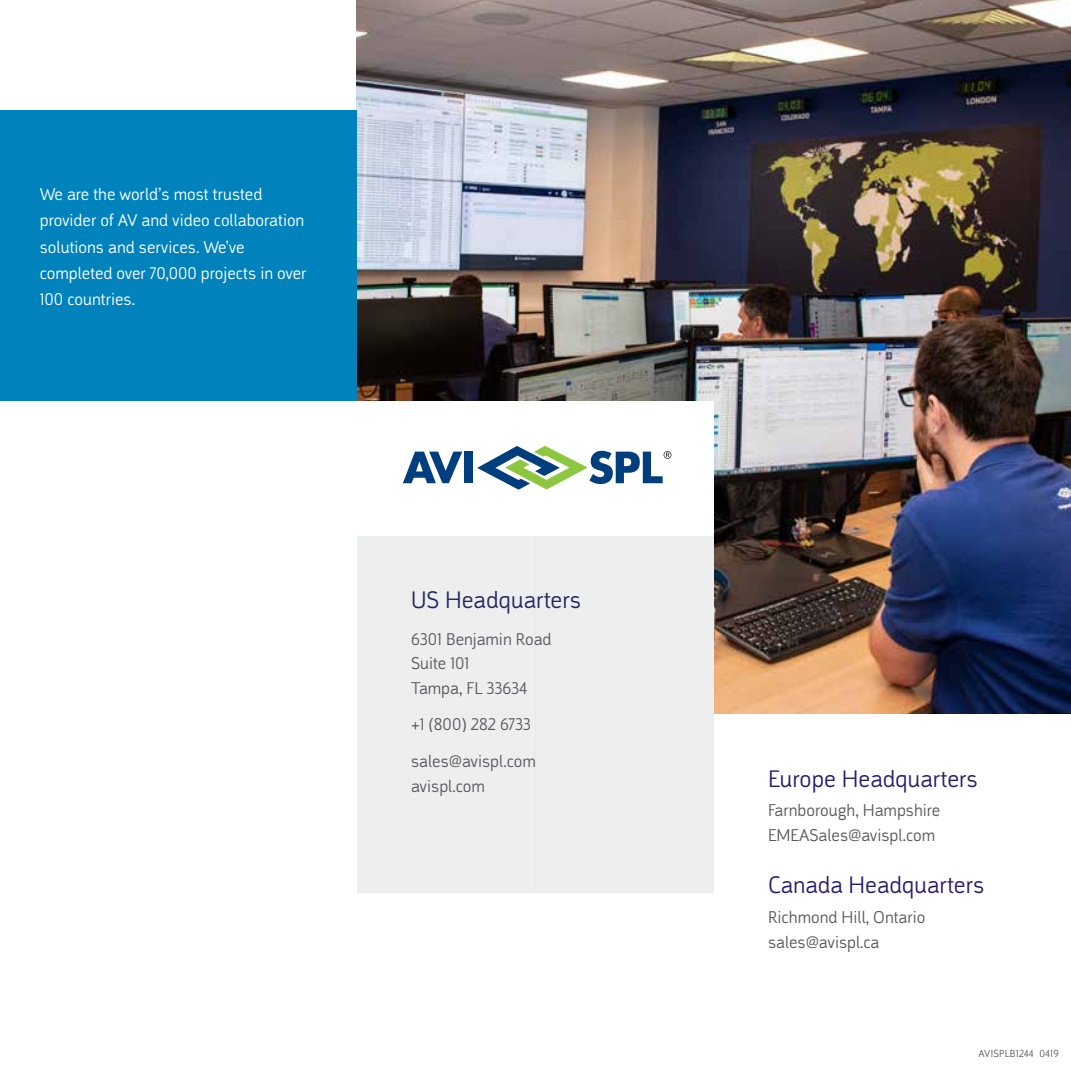
<style>
.page{position:relative;width:1071px;height:1071px;background:#fff}
.page>*{position:absolute;margin:0;border:0;box-sizing:border-box;transform-origin:0 0}
.t1{font:300 24.5px "Argumentum";color:#271d70}
.t2{font:300 24.5px "Argumentum";color:#27255f}
.t3{font:300 17.5px/24.5px "Argumentum";color:#58595b}
.t4{font:300 17.5px/26.2px "Argumentum";color:#fff}
.t5{font:300 10.5px "Argumentum";letter-spacing:.025em;color:#58595b}
</style>
<div class="page">
<img style="left:357px;top:0;width:714px;height:714px">
<div style="left:357px;top:536px;width:178px;height:178px;background:#edeeee"></div>
<div style="left:357px;top:714px;width:178px;height:179px;background:#edeeee"></div>
<div style="left:535px;top:536px;width:179px;height:178px;background:#edeeee"></div>
<div style="left:535px;top:714px;width:179px;height:179px;background:#edeeee"></div>
<div style="left:348px;top:401px;width:366px;height:135px;background:#fff"></div>
<svg style="left:403px;top:452px;width:59px;height:31px"></svg>
<div style="left:465px;top:452px;width:8px;height:31px;background:#003e7e"></div>
<svg style="left:477px;top:446px;width:194px;height:44px"></svg>
<div style="left:0;top:111px;width:357px;height:290px;background:#0083bd"></div>
<p class="t4" style="left:40px;top:181px;width:268px">We are the world’s most trusted provider of AV and video collaboration solutions and services. We’ve completed over 70,000 projects in over<br>100 countries.</p>
<h1 class="t2" style="left:411px;top:585px;width:172px">US Headquarters</h1>
<p class="t3" style="left:411px;top:627px;width:142px">6301 Benjamin Road<br>Suite 101<br>Tampa, FL 33634</p>
<p class="t3" style="left:411px;top:706px;width:126px;line-height:36.8px">+1 (800) 282 6733 sales@avispl.com</p>
<p class="t3" style="left:411px;top:774px;width:75px">avispl.com</p>
<h1 class="t1" style="left:768px;top:764px;width:211px">Europe Headquarters</h1>
<p class="t3" style="left:768px;top:799px;width:174px">Farnborough, Hampshire<br>EMEASales@avispl.com</p>
<h1 class="t1" style="left:768px;top:871px;width:218px">Canada Headquarters</h1>
<p class="t3" style="left:768px;top:905px;width:159px">Richmond Hill, Ontario sales@avispl.ca</p>
<p class="t5" style="left:979px;top:1047px;width:82px">AVISPLB1244 0419</p>
</div>
